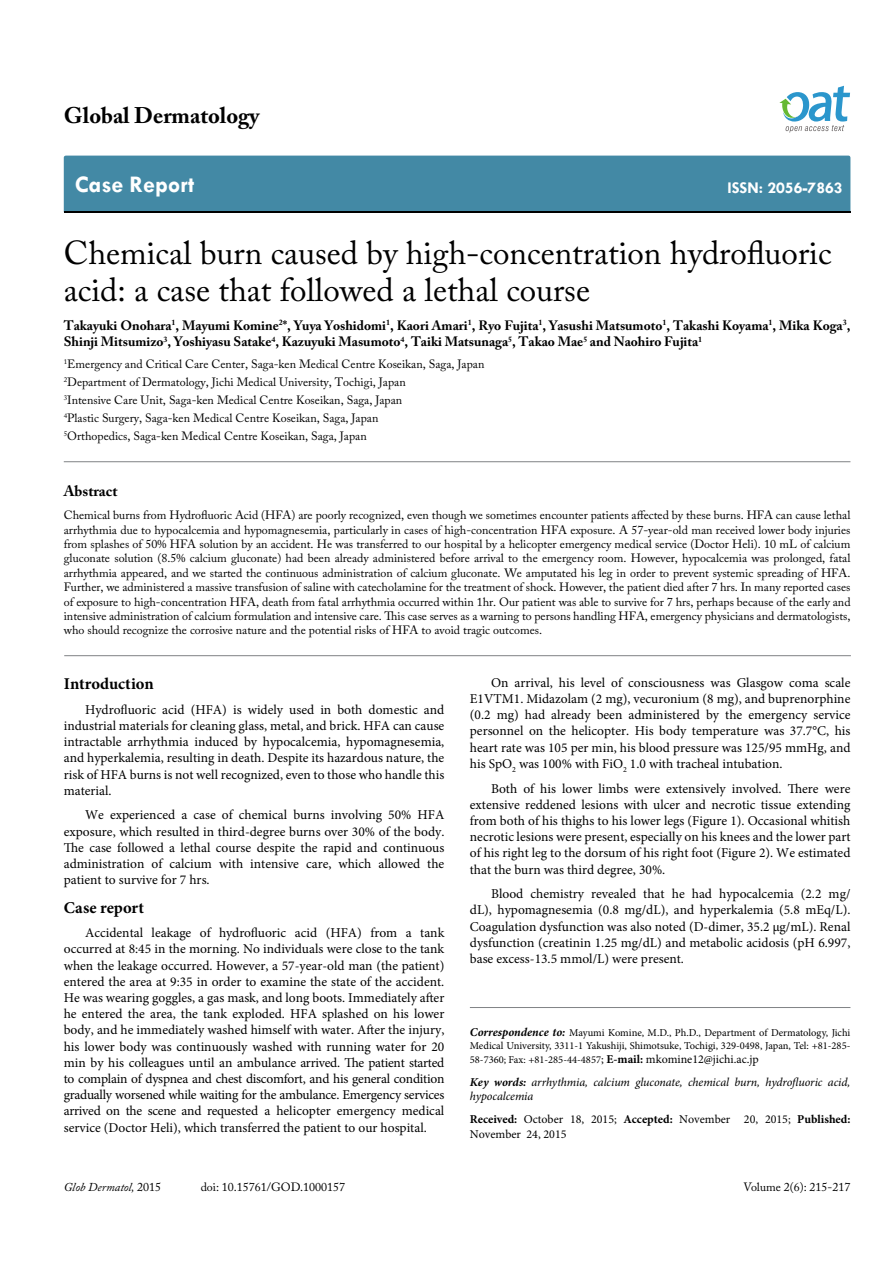
<style>
.page{position:relative;width:893px;height:1263px;background:#fff}
.page>*{position:absolute;margin:0;border:0;box-sizing:border-box;transform-origin:0 0}
.t1{font:33px/37.5px "Adobe Caslon Pro";color:#000}
.t2{font:700 24px "Tw Cen";color:#fff}
.t3{font:700 22.5px "Adobe Caslon Pro";color:#000}
.t4{font:700 16.5px "Minion Pro";letter-spacing:.005em;color:#000}
.t5{font:700 16.5px "Tw Cen";color:#fff}
.t6{font:700 15px "Adobe Caslon Pro";color:#000}
.t7{font:13.5px/16.2px "Minion Pro";color:#000;text-align:justify}
.t8{font:700 13.5px/16.2px "Adobe Caslon Pro";color:#000}
.t9{font:12px/14.4px "Adobe Caslon Pro";color:#000}
.t10{font:italic 12px/14.4px "Minion Pro";letter-spacing:-.005em;color:#000}
.t11{font:12px/14.4px "Minion Pro";color:#000}
.t12{font:italic 12px "Adobe Caslon Pro";color:#000}
.t13{font:10.5px/12.6px "Minion Pro";color:#000}
.s1{font-weight:700;font-style:italic;font-size:12px}
.s2{font-size:12px}
.s3{font-weight:700;font-size:12px}
.s4{font-weight:700}
.s5{font-style:normal}
</style>
<div class="page">
<div style="left:64px;top:156px;width:786px;height:56px;background:#4389a5"></div>
<svg style="left:779px;top:86px;width:71px;height:47px"></svg>
<hr style="left:64px;top:461px;width:786px;height:1px;background:#808285">
<hr style="left:64px;top:655px;width:787px;height:1px;background:#808285">
<hr style="left:470px;top:1007px;width:380px;height:1px;background:#808285">
<h3 class="t3" style="left:64px;top:102px;width:197px">Global Dermatology</h3>
<h2 class="t2" style="left:75px;top:170px;width:121px">Case Report</h2>
<p class="t5" style="left:727px;top:178px;width:117px">ISSN: 2056-7863</p>
<h1 class="t1" style="left:64px;top:233px;width:769px">Chemical burn caused by high-concentration hydrofluoric acid: a case that followed a lethal course</h1>
<p class="t8" style="left:64px;top:317px;width:788px">Takayuki Onohara<sup>1</sup>, Mayumi Komine<sup>2</sup>*, Yuya Yoshidomi<sup>1</sup>, Kaori Amari<sup>1</sup>, Ryo Fujita<sup>1</sup>, Yasushi Matsumoto<sup>1</sup>, Takashi Koyama<sup>1</sup>, Mika Koga<sup>3</sup>,<br>Shinji Mitsumizo<sup>3</sup>, Yoshiyasu Satake<sup>4</sup>, Kazuyuki Masumoto<sup>4</sup>, Taiki Matsunaga<sup>5</sup>, Takao Mae<sup>5</sup> and Naohiro Fujita<sup>1</sup></p>
<p class="t9" style="left:64px;top:355px;width:422px;line-height:18px"><sup>1</sup>Emergency and Critical Care Center, Saga-ken Medical Centre Koseikan, Saga, Japan <sup>2</sup>Department of Dermatology, Jichi Medical University, Tochigi, Japan<br><sup>3</sup>Intensive Care Unit, Saga-ken Medical Centre Koseikan, Saga, Japan<br><sup>4</sup>Plastic Surgery, Saga-ken Medical Centre Koseikan, Saga, Japan<br><sup>5</sup>Orthopedics, Saga-ken Medical Centre Koseikan, Saga, Japan</p>
<p class="t6" style="left:64px;top:482px;width:55px">Abstract</p>
<p class="t9" style="left:64px;top:508px;width:788px;text-align:justify">Chemical burns from Hydrofluoric Acid (HFA) are poorly recognized, even though we sometimes encounter patients affected by these burns. HFA can cause lethal arrhythmia due to hypocalcemia and hypomagnesemia, particularly in cases of high-concentration HFA exposure. A 57-year-old man received lower body injuries from splashes of 50% HFA solution by an accident. He was transferred to our hospital by a helicopter emergency medical service (Doctor Heli). 10 mL of calcium gluconate solution (8.5% calcium gluconate) had been already administered before arrival to the emergency room. However, hypocalcemia was prolonged, fatal arrhythmia appeared, and we started the continuous administration of calcium gluconate. We amputated his leg in order to prevent systemic spreading of HFA.<br>Further, we administered a massive transfusion of saline with catecholamine for the treatment of shock. However, the patient died after 7 hrs. In many reported cases of exposure to high-concentration HFA, death from fatal arrhythmia occurred within 1hr. Our patient was able to survive for 7 hrs, perhaps because of the early and intensive administration of calcium formulation and intensive care. This case serves as a warning to persons handling HFA, emergency physicians and dermatologists, who should recognize the corrosive nature and the potential risks of HFA to avoid tragic outcomes.</p>
<p class="t4" style="left:64px;top:672px;width:91px">Introduction</p>
<p class="t7" style="left:64px;top:701px;width:382px;text-indent:21px">Hydrofluoric acid (HFA) is widely used in both domestic and industrial materials for cleaning glass, metal, and brick. HFA can cause intractable arrhythmia induced by hypocalcemia, hypomagnesemia, and hyperkalemia, resulting in death. Despite its hazardous nature, the risk of HFA burns is not well recognized, even to those who handle this material.</p>
<p class="t7" style="left:64px;top:807px;width:382px;text-indent:21px">We experienced a case of chemical burns involving 50% HFA exposure, which resulted in third-degree burns over 30% of the body.<br>The case followed a lethal course despite the rapid and continuous administration of calcium with intensive care, which allowed the patient to survive for 7 hrs.</p>
<p class="t4" style="left:64px;top:896px;width:82px">Case report</p>
<p class="t7" style="left:64px;top:925px;width:382px;text-indent:21px">Accidental leakage of hydrofluoric acid (HFA) from a tank occurred at 8:45 in the morning. No individuals were close to the tank when the leakage occurred. However, a 57-year-old man (the patient) entered the area at 9:35 in order to examine the state of the accident.<br>He was wearing goggles, a gas mask, and long boots. Immediately after he entered the area, the tank exploded. HFA splashed on his lower body, and he immediately washed himself with water. After the injury, his lower body was continuously washed with running water for 20 min by his colleagues until an ambulance arrived. The patient started to complain of dyspnea and chest discomfort, and his general condition gradually worsened while waiting for the ambulance. Emergency services arrived on the scene and requested a helicopter emergency medical service (Doctor Heli), which transferred the patient to our hospital.</p>
<p class="t7" style="left:470px;top:674px;width:382px;text-indent:21px">On arrival, his level of consciousness was Glasgow coma scale E1VTM1. Midazolam (2 mg), vecuronium (8 mg), and buprenorphine (0.2 mg) had already been administered by the emergency service personnel on the helicopter. His body temperature was 37.7°C, his heart rate was 105 per min, his blood pressure was 125/95 mmHg, and his SpO<sub>2</sub> was 100% with FiO<sub>2</sub> 1.0 with tracheal intubation.</p>
<p class="t7" style="left:470px;top:780px;width:382px;text-indent:21px">Both of his lower limbs were extensively involved. There were extensive reddened lesions with ulcer and necrotic tissue extending from both of his thighs to his lower legs (Figure 1). Occasional whitish necrotic lesions were present, especially on his knees and the lower part of his right leg to the dorsum of his right foot (Figure 2). We estimated that the burn was third degree, 30%.</p>
<p class="t7" style="left:470px;top:886px;width:382px;text-indent:21px">Blood chemistry revealed that he had hypocalcemia (2.2 mg/ dL), hypomagnesemia (0.8 mg/dL), and hyperkalemia (5.8 mEq/L).<br>Coagulation dysfunction was also noted (D-dimer, 35.2 μg/mL). Renal dysfunction (creatinin 1.25 mg/dL) and metabolic acidosis (pH 6.997, base excess-13.5 mmol/L) were present.</p>
<p class="t13" style="left:470px;top:1026px;width:382px"><span class="s1">Correspondence to:</span> Mayumi Komine, M.D., Ph.D., Department of Dermatology, Jichi<br>Medical University, 3311-1 Yakushiji, Shimotsuke, Tochigi, 329-0498, Japan, Tel: +81-285-</p>
<p class="t13" style="left:470px;top:1053px;width:290px">58-7360; Fax: +81-285-44-4857<span class="s2">;</span> <span class="s3">E-mail:</span> <span class="s2">mkomine12@jichi.ac.jp</span></p>
<p class="t10" style="left:470px;top:1075px;width:382px"><span class="s4">Key words:</span> arrhythmia, calcium gluconate, chemical burn, hydrofluoric acid, hypocalcemia</p>
<p class="t11" style="left:470px;top:1112px;width:382px"><span class="s4">Received:</span> October 18, 2015; <span class="s4">Accepted:</span> November 20, 2015; <span class="s4">Published:<br></span>November 24, 2015</p>
<p class="t12" style="left:64px;top:1180px;width:99px">Glob Dermatol, <span class="s5">2015</span></p>
<p class="t9" style="left:201px;top:1180px;width:146px">doi: 10.15761/GOD.1000157</p>
<p class="t9" style="left:743px;top:1180px;width:108px">Volume 2(6): 215-217</p>
</div>
